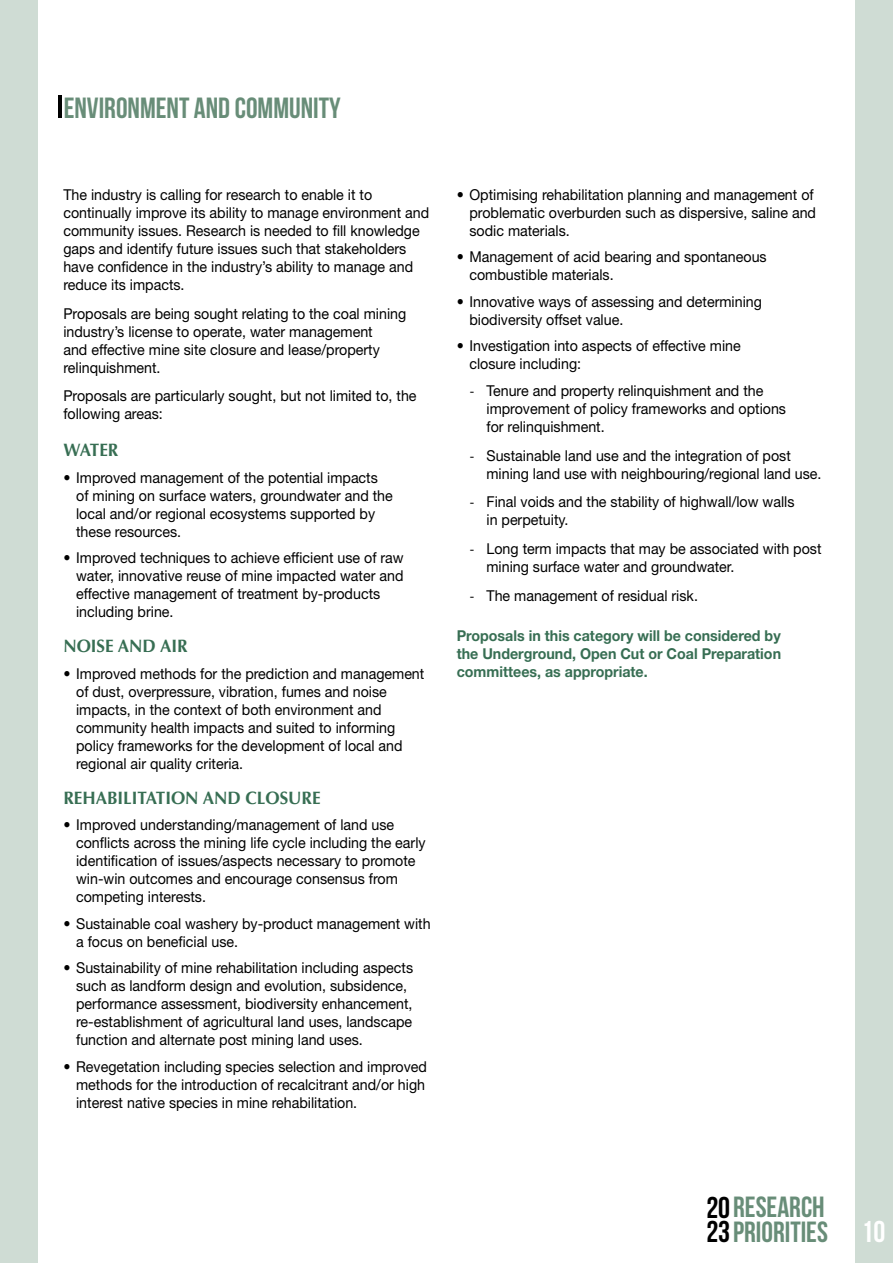
<style>
.page{position:relative;width:893px;height:1263px;background:#fff}
.page>*{position:absolute;margin:0;border:0;box-sizing:border-box;transform-origin:0 0}
.t1{font:29.25px/24.6px "Bebas Neue";color:#688d78}
.t2{font:700 18px "Optima";color:#376e53;scale:.95 1}
.t3{font:15px/18px "Helvetica Neue LT Std";color:#000;scale:.95 1}
.t4{font:700 15px/18px "Helvetica Neue LT Std";color:#376e53;text-align:justify;scale:.95 1}
.s1{font-family:"Calluna"}
.s2{font-size:30.15px;color:#000}
.s3{font-size:30.15px;color:#fff}
</style>
<div class="page">
<div style="left:855px;top:0;width:38px;height:1263px;background:#cfdcd4"></div>
<div style="left:0;top:0;width:37px;height:1263px;background:#cfdcd4"></div>
<hr style="left:58px;top:96px;width:4px;height:22px;background:#000">
<h1 class="t1" style="left:64px;top:95px;width:278px">ENVIRONMENT AND COMMUNITY</h1>
<p class="t3" style="left:63px;top:185px;width:387px">The industry is calling for research to enable it to continually improve its ability to manage environment and community issues. Research is needed to fill knowledge gaps and identify future issues such that stakeholders have confidence in the industry’s ability to manage and reduce its impacts.</p>
<p class="t3" style="left:63px;top:304px;width:362px">Proposals are being sought relating to the coal mining industry’s license to operate, water management<br>and effective mine site closure and lease/property relinquishment.</p>
<p class="t3" style="left:63px;top:387px;width:373px">Proposals are particularly sought, but not limited to, the following areas:</p>
<p class="t2" style="left:63px;top:440px;width:59px">WATER</p>
<p class="t3" style="left:76px;top:468px;width:335px;text-indent:-13px">• Improved management of the potential impacts of mining on surface waters, groundwater and the local and/or regional ecosystems supported by these resources.</p>
<p class="t3" style="left:76px;top:549px;width:346px;text-indent:-13px">• Improved techniques to achieve efficient use of raw water, innovative reuse of mine impacted water and effective management of treatment by-products including brine.</p>
<p class="t2" style="left:63px;top:636px;width:132px">NOISE AND AIR</p>
<p class="t3" style="left:76px;top:664px;width:368px;text-indent:-13px">• Improved methods for the prediction and management of dust, overpressure, vibration, fumes and noise impacts, in the context of both environment and community health impacts and suited to informing policy frameworks for the development of local and regional air quality criteria.</p>
<p class="t2" style="left:63px;top:787px;width:272px">REHABILITATION AND CLOSURE</p>
<p class="t3" style="left:76px;top:816px;width:369px;text-indent:-13px">• Improved understanding/management of land use conflicts across the mining life cycle including the early identification of issues/aspects necessary to promote win-win outcomes and encourage consensus from competing interests.</p>
<p class="t3" style="left:76px;top:914px;width:375px;text-indent:-13px">• Sustainable coal washery by-product management with a focus on beneficial use.</p>
<p class="t3" style="left:76px;top:959px;width:356px;text-indent:-13px">• Sustainability of mine rehabilitation including aspects such as landform design and evolution, subsidence, performance assessment, biodiversity enhancement, re-establishment of agricultural land uses, landscape function and alternate post mining land uses.</p>
<p class="t3" style="left:76px;top:1057px;width:371px;text-indent:-13px">• Revegetation including species selection and improved methods for the introduction of recalcitrant and/or high interest native species in mine rehabilitation.</p>
<p class="t3" style="left:469px;top:185px;width:366px;text-indent:-13px">• Optimising rehabilitation planning and management of problematic overburden such as dispersive, saline and sodic materials.</p>
<p class="t3" style="left:469px;top:248px;width:314px;text-indent:-13px">• Management of acid bearing and spontaneous combustible materials.</p>
<p class="t3" style="left:469px;top:292px;width:309px;text-indent:-13px">• Innovative ways of assessing and determining biodiversity offset value.</p>
<p class="t3" style="left:469px;top:337px;width:287px;text-indent:-13px">• Investigation into aspects of effective mine closure including:</p>
<p class="t3" style="left:486px;top:381px;width:317px;text-indent:-17px"><span class="s1">-</span> Tenure and property relinquishment and the improvement of policy frameworks and options for relinquishment.</p>
<p class="t3" style="left:486px;top:446px;width:354px;text-indent:-17px"><span class="s1">-</span> Sustainable land use and the integration of post mining land use with neighbouring/regional land use.</p>
<p class="t3" style="left:486px;top:493px;width:326px;text-indent:-17px"><span class="s1">-</span> Final voids and the stability of highwall/low walls in perpetuity.</p>
<p class="t3" style="left:486px;top:539px;width:354px;text-indent:-17px"><span class="s1">-</span> Long term impacts that may be associated with post mining surface water and groundwater.</p>
<p class="t3" style="left:469px;top:586px;width:242px"><span class="s1">-</span> The management of residual risk.</p>
<p class="t4" style="left:457px;top:626px;width:343px">Proposals in this category will be considered by the Underground, Open Cut or Coal Preparation committees, as appropriate.</p>
<h1 class="t1" style="left:706px;top:1194px;width:180px"><span class="s2">20</span>RESEARCH<br><span class="s2">23</span>PRIORITIES <span class="s3">10</span></h1>
</div>
